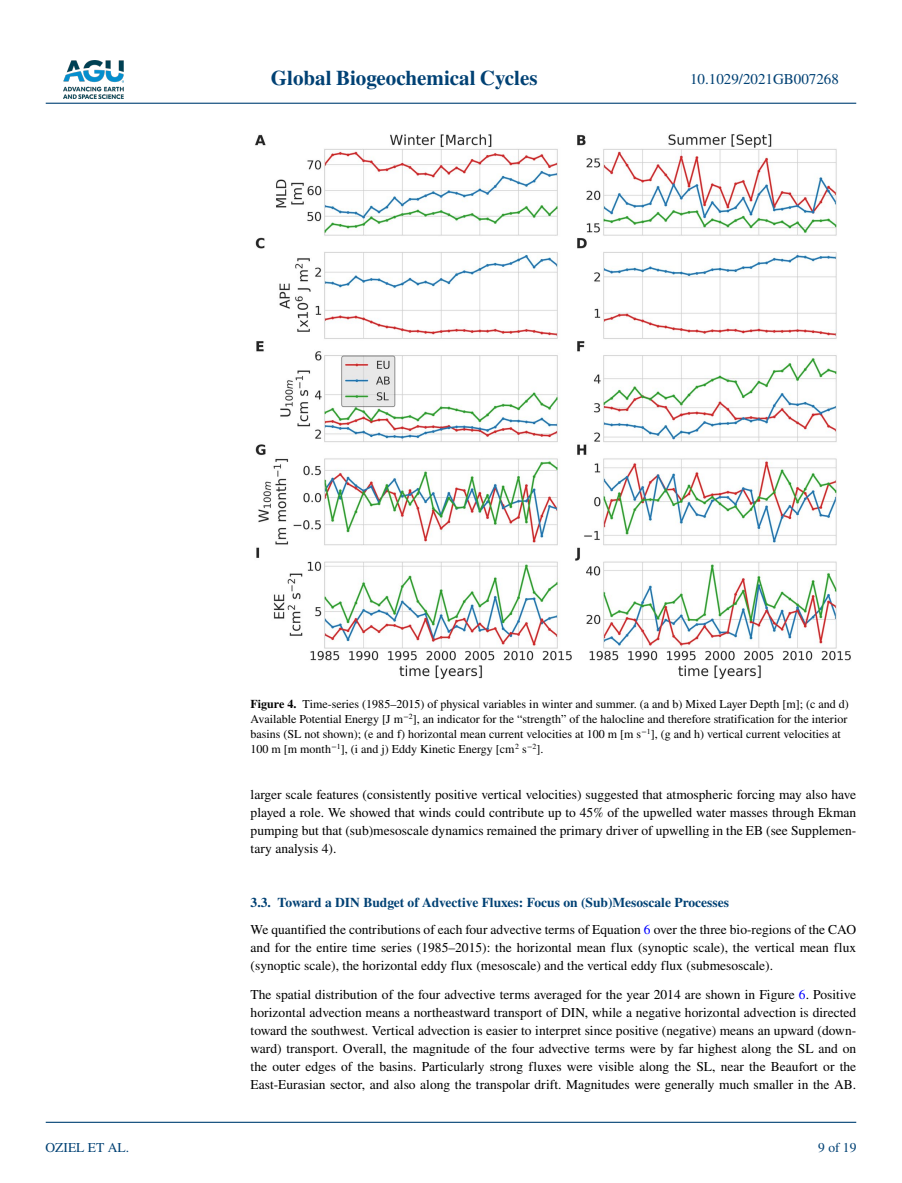
<style>
.page{position:relative;width:902px;height:1183px;background:#fff}
.page>*{position:absolute;margin:0;border:0;box-sizing:border-box;transform-origin:0 0}
.t1{font:700 21px "STIX";color:#004174}
.t2{font:15px "STIX";color:#004174}
.t3{font:13.5px/18px "STIX";color:#000;text-align:justify}
.t4{font:13.5px "STIX";color:#004174}
.t5{font:12px/15px "STIX";color:#000}
.s1{font-weight:700}
.s2{font-weight:700;color:#004174}
.s3{color:#00f}
</style>
<div class="page">
<img style="left:63px;top:60px;width:60px;height:39px">
<hr style="left:46px;top:103px;width:810px;height:1px;background:#004174">
<hr style="left:46px;top:1121px;width:810px;height:1px;background:#004174">
<img style="left:255px;top:134px;width:596px;height:545px">
<h1 class="t1" style="left:271px;top:66px;width:268px">Global Biogeochemical Cycles</h1>
<p class="t2" style="left:690px;top:69px;width:150px">10.1029/2021GB007268</p>
<p class="t4" style="left:45px;top:1138px;width:85px">OZIEL ET AL.</p>
<p class="t5" style="left:250px;top:697px;width:599px"><span class="s1">Figure 4.</span> Time-series (1985–2015) of physical variables in winter and summer. (a and b) Mixed Layer Depth [m]; (c and d)<br>Available Potential Energy [J m<sup>−2</sup>], an indicator for the “strength” of the halocline and therefore stratification for the interior basins (SL not shown); (e and f) horizontal mean current velocities at 100 m [m s<sup>−1</sup>], (g and h) vertical current velocities at 100 m [m month<sup>−1</sup>], (i and j) Eddy Kinetic Energy [cm<sup>2</sup> s<sup>−2</sup>].</p>
<p class="t3" style="left:250px;top:786px;width:607px">larger scale features (consistently positive vertical velocities) suggested that atmospheric forcing may also have played a role. We showed that winds could contribute up to 45% of the upwelled water masses through Ekman pumping but that (sub)mesoscale dynamics remained the primary driver of upwelling in the EB (see Supplemen&shy;tary analysis 4).</p>
<p class="t3" style="left:250px;top:889px;width:607px;line-height:27px"><span class="s2">3.3. Toward a DIN Budget of Advective Fluxes: Focus on (Sub)Mesoscale Processes<br></span>We quantified the contributions of each four advective terms of Equation <span class="s3">6</span> over the three bio-regions of the CAO</p>
<p class="t3" style="left:250px;top:939px;width:607px">and for the entire time series (1985–2015): the horizontal mean flux (synoptic scale), the vertical mean flux (synoptic scale), the horizontal eddy flux (mesoscale) and the vertical eddy flux (submesoscale).</p>
<p class="t3" style="left:250px;top:985px;width:607px">The spatial distribution of the four advective terms averaged for the year 2014 are shown in Figure <span class="s3">6</span>. Positive horizontal advection means a northeastward transport of DIN, while a negative horizontal advection is directed toward the southwest. Vertical advection is easier to interpret since positive (negative) means an upward (down&shy;ward) transport. Overall, the magnitude of the four advective terms were by far highest along the SL and on the outer edges of the basins. Particularly strong fluxes were visible along the SL, near the Beaufort or the East-Eurasian sector, and also along the transpolar drift. Magnitudes were generally much smaller in the AB.</p>
<p class="t4" style="left:818px;top:1138px;width:40px">9 of 19</p>
</div>
